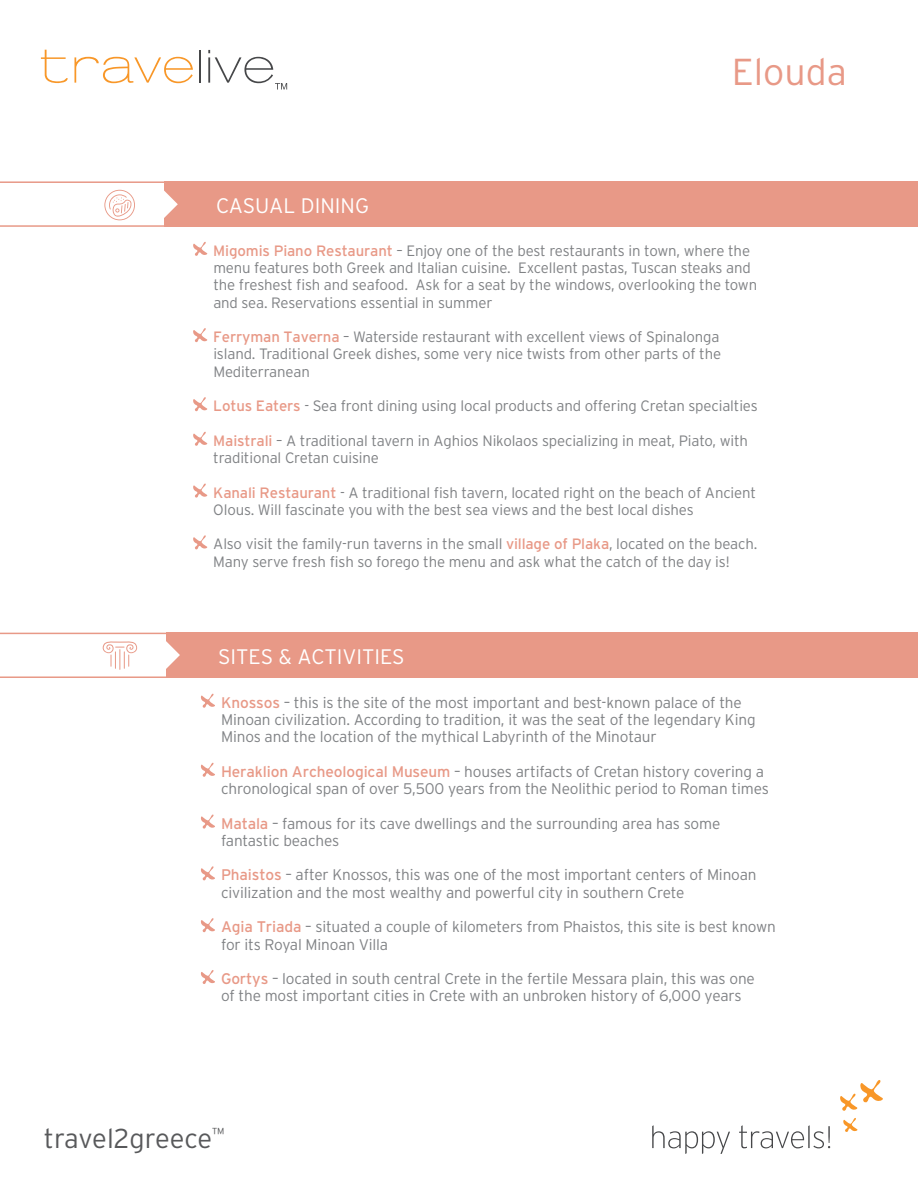
<style>
.page{position:relative;width:918px;height:1188px;background:#fff}
.page>*{position:absolute;margin:0;border:0;box-sizing:border-box;transform-origin:0 0}
.t1{font:300 37.5px "Interstate GR";color:#e89987}
.t2{font:300 27.3px "Interstate GR";color:#58595b}
.t3{font:300 21px "Interstate GR";color:#fff}
.t4{font:300 15.45px/17.2px "Interstate GR";letter-spacing:-.01em;color:#808285}
.t5{font:300 15px/17.2px "Interstate GR";letter-spacing:-.01em;color:#808285}
.s1{font-weight:400;color:#e89987}
</style>
<div class="page">
<svg style="left:840px;top:1080px;width:43px;height:52px"></svg>
<svg style="left:652px;top:1125px;width:178px;height:29px"></svg>
<svg style="left:41px;top:50px;width:27px;height:33px"></svg>
<svg style="left:74px;top:57px;width:119px;height:26px"></svg>
<hr style="left:199px;top:50px;width:2px;height:33px;background:#464749">
<svg style="left:208px;top:50px;width:79px;height:40px"></svg>
<svg style="left:193px;top:242px;width:15px;height:14px"></svg>
<svg style="left:193px;top:328px;width:15px;height:15px"></svg>
<svg style="left:193px;top:397px;width:15px;height:15px"></svg>
<svg style="left:193px;top:431px;width:15px;height:15px"></svg>
<svg style="left:193px;top:483px;width:15px;height:15px"></svg>
<svg style="left:193px;top:535px;width:15px;height:15px"></svg>
<div style="left:164px;top:181px;width:754px;height:46px;background:#e89987"></div>
<svg style="left:0;top:181px;width:178px;height:46px"></svg>
<div style="left:166px;top:633px;width:752px;height:45px;background:#e89987"></div>
<svg style="left:0;top:633px;width:180px;height:45px"></svg>
<svg style="left:201px;top:693px;width:14px;height:15px"></svg>
<svg style="left:201px;top:762px;width:14px;height:15px"></svg>
<svg style="left:201px;top:814px;width:14px;height:15px"></svg>
<svg style="left:201px;top:866px;width:14px;height:15px"></svg>
<svg style="left:201px;top:918px;width:14px;height:15px"></svg>
<svg style="left:201px;top:970px;width:14px;height:14px"></svg>
<h3 class="t3" style="left:216px;top:193px;width:154px">CASUAL DINING</h3>
<h1 class="t1" style="left:732px;top:50px;width:117px">Elouda</h1>
<p class="t5" style="left:213px;top:242px;width:545px"><span class="s1">Migomis Piano Restaurant</span> – Enjoy one of the best restaurants in town, where the menu features both Greek and Italian cuisine. Excellent pastas, Tuscan steaks and the freshest fish and seafood. Ask for a seat by the windows, overlooking the town and sea. Reservations essential in summer</p>
<p class="t5" style="left:213px;top:328px;width:509px;text-align:justify"><span class="s1">Ferryman Taverna</span> – Waterside restaurant with excellent views of Spinalonga island. Traditional Greek dishes, some very nice twists from other parts of the Mediterranean</p>
<p class="t5" style="left:213px;top:397px;width:546px"><span class="s1">Lotus Eaters</span> - Sea front dining using local products and offering Cretan specialties</p>
<p class="t5" style="left:213px;top:432px;width:536px"><span class="s1">Maistrali</span> – A traditional tavern in Aghios Nikolaos specializing in meat, Piato, with traditional Cretan cuisine</p>
<p class="t5" style="left:213px;top:484px;width:544px"><span class="s1">Kanali Restaurant</span> - A traditional fish tavern, located right on the beach of Ancient<br>Olous. Will fascinate you with the best sea views and the best local dishes</p>
<p class="t5" style="left:213px;top:535px;width:546px">Also visit the family-run taverns in the small <span class="s1">village of Plaka</span>, located on the beach.<br>Many serve fresh fish so forego the menu and ask what the catch of the day is!</p>
<h3 class="t3" style="left:218px;top:645px;width:188px">SITES &amp; ACTIVITIES</h3>
<p class="t4" style="left:221px;top:694px;width:536px"><span class="s1">Knossos</span> – this is the site of the most important and best-known palace of the<br>Minoan civilization. According to tradition, it was the seat of the legendary King<br>Minos and the location of the mythical Labyrinth of the Minotaur</p>
<p class="t4" style="left:221px;top:763px;width:549px"><span class="s1">Heraklion Archeological Museum</span> – houses artifacts of Cretan history covering a chronological span of over 5,500 years from the Neolithic period to Roman times</p>
<p class="t4" style="left:221px;top:814px;width:501px"><span class="s1">Matala</span> – famous for its cave dwellings and the surrounding area has some fantastic beaches</p>
<p class="t4" style="left:221px;top:866px;width:537px"><span class="s1">Phaistos</span> – after Knossos, this was one of the most important centers of Minoan civilization and the most wealthy and powerful city in southern Crete</p>
<p class="t4" style="left:221px;top:918px;width:556px"><span class="s1">Agia Triada</span> – situated a couple of kilometers from Phaistos, this site is best known for its Royal Minoan Villa</p>
<p class="t4" style="left:221px;top:970px;width:535px"><span class="s1">Gortys</span> – located in south central Crete in the fertile Messara plain, this was one of the most important cities in Crete with an unbroken history of 6,000 years</p>
<h2 class="t2" style="left:44px;top:1123px;width:182px">travel2greece<sup>™</sup></h2>
</div>
